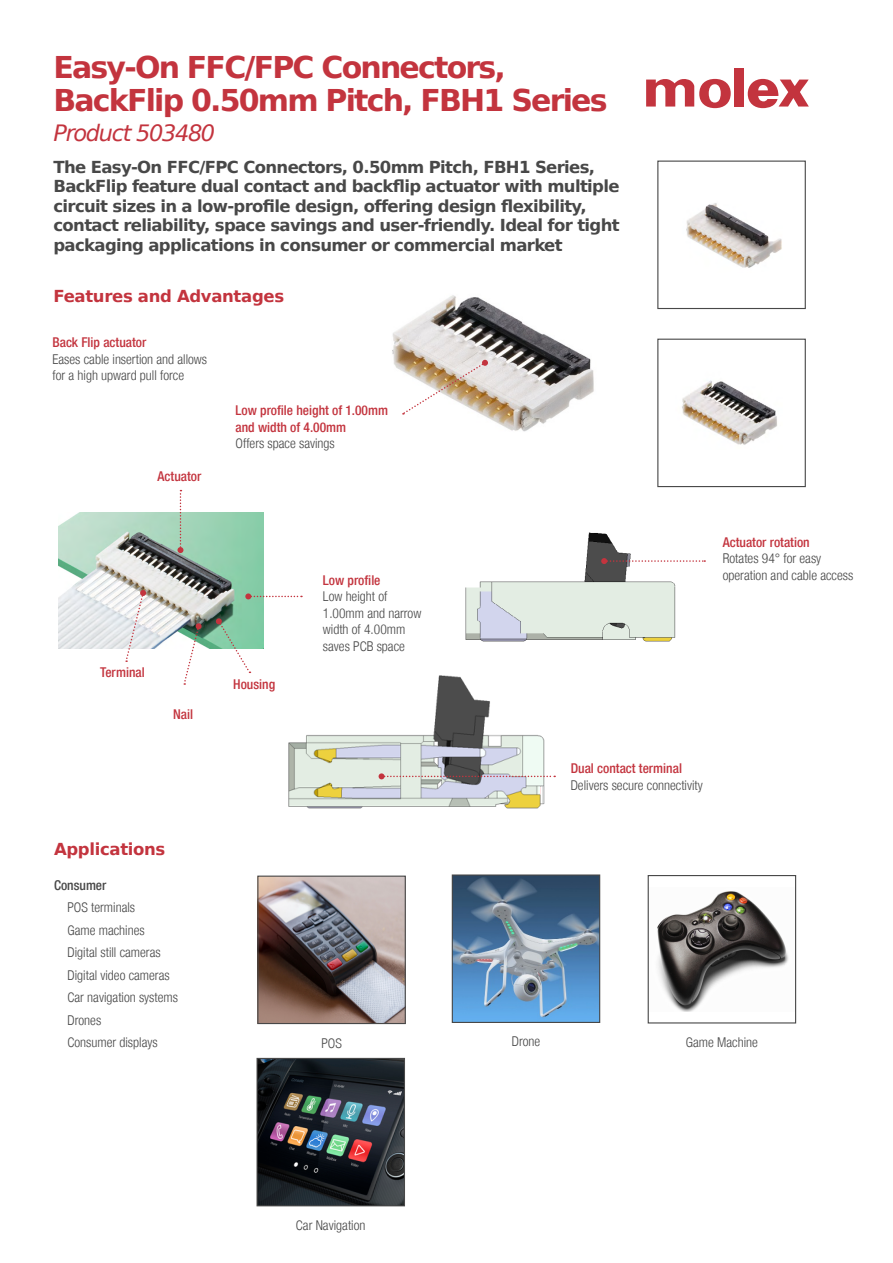
<style>
.page{position:relative;width:893px;height:1263px;background:#fff}
.page>*{position:absolute;margin:0;border:0;box-sizing:border-box;transform-origin:0 0}
.t1{font:700 30px/33px "Bitstream Vera Sans";letter-spacing:-.06em;color:#c3343e}
.t2{font:italic 22.5px "Bitstream Vera Sans";letter-spacing:-.06em;color:#c3343e}
.t3{font:700 16.5px/19.5px "Bitstream Vera Sans";letter-spacing:-.04em;color:#484848}
.t4{font:700 16.5px "Bitstream Vera Sans";letter-spacing:-.02em;color:#c3343e}
.t5{font:300 condensed 13.5px/22.5px "Helvetica Neue LT";color:#484848}
.t6{font:500 condensed 13.5px/16.5px "Helvetica Neue LT";color:#c3343e}
.t7{font:500 condensed 13.5px "Helvetica Neue LT";color:#484848}
</style>
<div class="page">
<img style="left:392px;top:295px;width:202px;height:137px">
<img style="left:288px;top:675px;width:256px;height:134px">
<img style="left:465px;top:532px;width:211px;height:110px">
<div style="left:734px;top:68px;width:10px;height:39px;background:#c3343e"></div>
<svg style="left:646px;top:78px;width:85px;height:30px"></svg>
<svg style="left:748px;top:79px;width:61px;height:29px"></svg>
<svg style="left:402px;top:360px;width:86px;height:55px"></svg>
<svg style="left:379px;top:773px;width:176px;height:6px"></svg>
<svg style="left:601px;top:558px;width:104px;height:6px"></svg>
<img style="left:259px;top:877px;width:145px;height:145px">
<div style="left:257px;top:875px;width:149px;height:149px;border:1px solid #484848"></div>
<img style="left:454px;top:876px;width:144px;height:145px">
<div style="left:452px;top:874px;width:148px;height:149px;border:1px solid #484848"></div>
<img style="left:657px;top:891px;width:132px;height:120px">
<div style="left:648px;top:875px;width:148px;height:148px;border:1px solid #484848"></div>
<img style="left:59px;top:512px;width:204px;height:136px">
<svg style="left:177px;top:490px;width:6px;height:63px"></svg>
<svg style="left:125px;top:590px;width:21px;height:72px"></svg>
<svg style="left:183px;top:625px;width:17px;height:60px"></svg>
<svg style="left:195px;top:623px;width:7px;height:7px"></svg>
<svg style="left:215px;top:618px;width:36px;height:55px"></svg>
<svg style="left:245px;top:593px;width:57px;height:6px"></svg>
<img style="left:258px;top:1060px;width:145px;height:144px">
<div style="left:256px;top:1058px;width:149px;height:148px;border:1px solid #484848"></div>
<img style="left:686px;top:203px;width:96px;height:65px">
<div style="left:657px;top:161px;width:149px;height:148px;border:1px solid #484848"></div>
<img style="left:682px;top:380px;width:95px;height:65px">
<div style="left:657px;top:339px;width:149px;height:148px;border:1px solid #484848"></div>
<h1 class="t1" style="left:53px;top:51px;width:556px">Easy-On FFC/FPC Connectors,<br>BackFlip 0.50mm Pitch, FBH1 Series</h1>
<h2 class="t2" style="left:53px;top:120px;width:163px">Product 503480</h2>
<p class="t3" style="left:53px;top:157px;width:568px">The Easy-On FFC/FPC Connectors, 0.50mm Pitch, FBH1 Series, BackFlip feature dual contact and backflip actuator with multiple circuit sizes in a low-profile design, offering design flexibility, contact reliability, space savings and user-friendly. Ideal for tight packaging applications in consumer or commercial market</p>
<p class="t4" style="left:53px;top:287px;width:232px">Features and Advantages</p>
<p class="t6" style="left:52px;top:334px;width:95px">Back Flip actuator</p>
<p class="t5" style="left:52px;top:351px;width:156px;line-height:16.5px">Eases cable insertion and allows for a high upward pull force</p>
<p class="t6" style="left:158px;top:467px;width:45px">Actuator</p>
<p class="t6" style="left:100px;top:664px;width:46px">Terminal</p>
<p class="t6" style="left:173px;top:705px;width:21px">Nail</p>
<p class="t4" style="left:54px;top:840px;width:113px">Applications</p>
<p class="t7" style="left:54px;top:877px;width:54px">Consumer</p>
<p class="t5" style="left:68px;top:896px;width:112px">POS terminals<br>Game machines<br>Digital still cameras<br>Digital video cameras<br>Car navigation systems<br>Drones<br>Consumer displays</p>
<p class="t6" style="left:236px;top:402px;width:154px">Low profile height of 1.00mm and width of 4.00mm</p>
<p class="t5" style="left:236px;top:432px;width:101px">Offers space savings</p>
<p class="t6" style="left:233px;top:675px;width:43px">Housing</p>
<p class="t6" style="left:323px;top:571px;width:59px">Low profile</p>
<p class="t5" style="left:323px;top:588px;width:100px;line-height:16.5px">Low height of<br>1.00mm and narrow width of 4.00mm saves PCB space</p>
<p class="t6" style="left:723px;top:533px;width:88px">Actuator rotation</p>
<p class="t5" style="left:723px;top:550px;width:132px;line-height:16.5px">Rotates 94° for easy operation and cable access</p>
<p class="t6" style="left:571px;top:760px;width:113px">Dual contact terminal</p>
<p class="t5" style="left:571px;top:773px;width:134px">Delivers secure connectivity</p>
<p class="t5" style="left:321px;top:1031px;width:22px">POS</p>
<p class="t5" style="left:512px;top:1030px;width:30px">Drone</p>
<p class="t5" style="left:686px;top:1031px;width:73px">Game Machine</p>
<p class="t5" style="left:296px;top:1213px;width:71px">Car Navigation</p>
</div>
